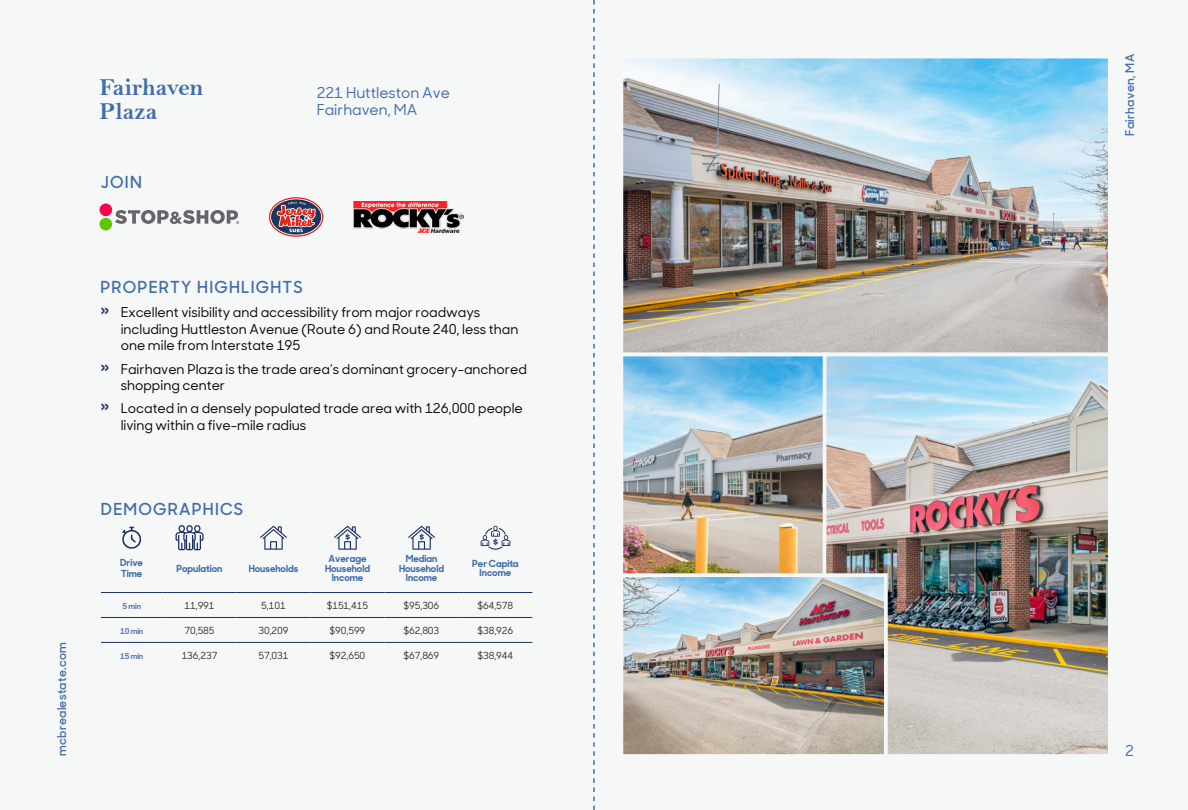
<style>
.page{position:relative;width:1188px;height:810px;background:#f6f7f7}
.page>*{position:absolute;margin:0;border:0;box-sizing:border-box;transform-origin:0 0}
.t1{font:24.6px/23.2px "Bell MT Bold";color:#436eac}
.t2{font:600 16.5px "Sharp Sans Disp No 1";letter-spacing:.075em;color:#436eac}
.t3{font:500 15px/17.2px "Sharp Sans Disp No 1";color:#436eac}
.t4{font:500 13.5px/16.5px "Sharp Sans Disp No 1";color:#0d0606}
.t5{font:600 12px "Sharp Sans Disp No 1";letter-spacing:.025em;color:#436eac}
.t6{font:500 9.75px "Sharp Sans Disp No 1";letter-spacing:-.01em;color:#352f2f}
.t7{font:700 9.75px/9.8px "Sharp Sans Disp No 1";color:#436eac;text-align:center}
.t8{font:700 8.1px "Sharp Sans Disp No 1";letter-spacing:-.02em;color:#5f7db5}
.s1{font-family:"Nimbus San";font-weight:400;font-size:22.5px;color:#1e3262}
</style>
<div class="page">
<hr style="left:101px;top:592px;width:62px;height:1px;background:#1e3262">
<hr style="left:163px;top:592px;width:74px;height:1px;background:#1e3262">
<hr style="left:237px;top:592px;width:74px;height:1px;background:#1e3262">
<hr style="left:311px;top:592px;width:73px;height:1px;background:#1e3262">
<hr style="left:384px;top:592px;width:74px;height:1px;background:#1e3262">
<hr style="left:458px;top:592px;width:74px;height:1px;background:#1e3262">
<hr style="left:101px;top:617px;width:62px;height:1px;background:#1e3262">
<hr style="left:163px;top:617px;width:74px;height:1px;background:#1e3262">
<hr style="left:237px;top:617px;width:74px;height:1px;background:#1e3262">
<hr style="left:311px;top:617px;width:73px;height:1px;background:#1e3262">
<hr style="left:384px;top:617px;width:74px;height:1px;background:#1e3262">
<hr style="left:458px;top:617px;width:74px;height:1px;background:#1e3262">
<hr style="left:101px;top:642px;width:62px;height:1px;background:#1e3262">
<hr style="left:163px;top:642px;width:74px;height:1px;background:#1e3262">
<hr style="left:237px;top:642px;width:74px;height:1px;background:#1e3262">
<hr style="left:311px;top:642px;width:73px;height:1px;background:#1e3262">
<hr style="left:384px;top:642px;width:74px;height:1px;background:#1e3262">
<hr style="left:458px;top:642px;width:74px;height:1px;background:#1e3262">
<svg style="left:408px;top:526px;width:27px;height:24px"></svg>
<svg style="left:334px;top:526px;width:27px;height:24px"></svg>
<svg style="left:260px;top:526px;width:27px;height:24px"></svg>
<svg style="left:481px;top:526px;width:29px;height:24px"></svg>
<svg style="left:176px;top:525px;width:28px;height:25px"></svg>
<img style="left:625px;top:60px;width:482px;height:291px">
<div style="left:620px;top:55px;width:492px;height:301px;border:4px solid #f6f7f7"></div>
<img style="left:625px;top:358px;width:198px;height:215px">
<div style="left:620px;top:353px;width:210px;height:231px;border:4px solid #f6f7f7"></div>
<img style="left:828px;top:358px;width:279px;height:395px">
<div style="left:823px;top:353px;width:289px;height:405px;border:4px solid #f6f7f7"></div>
<img style="left:625px;top:578px;width:258px;height:175px">
<div style="left:620px;top:573px;width:268px;height:185px;border:4px solid #f6f7f7"></div>
<div style="left:99px;top:204px;width:13px;height:12px;background:#ff004c;border-radius:50%"></div>
<div style="left:99px;top:218px;width:13px;height:12px;background:#60c400;border-radius:50%"></div>
<svg style="left:115px;top:210px;width:124px;height:14px"></svg>
<svg style="left:269px;top:197px;width:54px;height:40px"></svg>
<svg style="left:270px;top:198px;width:52px;height:37px"></svg>
<svg style="left:271px;top:199px;width:50px;height:36px"></svg>
<svg style="left:277px;top:202px;width:39px;height:30px"></svg>
<img style="left:353px;top:201px;width:110px;height:32px">
<svg style="left:122px;top:527px;width:20px;height:22px"></svg>
<svg style="left:593px;top:0;width:2px;height:810px"></svg>
<h1 class="t1" style="left:99px;top:76px;width:105px">Fairhaven<br>Plaza</h1>
<p class="t3" style="left:317px;top:83px;width:135px">221 Huttleston Ave<br>Fairhaven, MA</p>
<p class="t2" style="left:101px;top:169px;width:42px">JOIN</p>
<p class="t5" style="left:52px;top:756px;width:115px;rotate:-90deg">mcbrealestate.com</p>
<p class="t2" style="left:100px;top:274px;width:204px">PROPERTY HIGHLIGHTS</p>
<p class="t4" style="left:121px;top:304px;width:399px;text-indent:-20px"><span class="s1">»</span> Excellent visibility and accessibility from major roadways including Huttleston Avenue (Route 6) and Route 240, less than one mile from Interstate 195</p>
<p class="t4" style="left:121px;top:360px;width:408px;text-indent:-20px"><span class="s1">»</span> Fairhaven Plaza is the trade area’s dominant grocery-anchored shopping center</p>
<p class="t4" style="left:121px;top:400px;width:404px;text-indent:-20px"><span class="s1">»</span> Located in a densely populated trade area with 126,000 people living within a five-mile radius</p>
<p class="t2" style="left:101px;top:496px;width:144px">DEMOGRAPHICS</p>
<p class="t7" style="left:120px;top:556px;width:24px;line-height:11.4px;text-align:left">Drive<br>Time</p>
<p class="t7" style="left:177px;top:562px;width:47px">Population</p>
<p class="t7" style="left:249px;top:562px;width:51px">Households</p>
<p class="t7" style="left:325px;top:553px;width:47px">Average<br>Household<br>Income</p>
<p class="t7" style="left:399px;top:553px;width:47px">Median<br>Household<br>Income</p>
<p class="t7" style="left:472px;top:557px;width:48px">Per Capita<br>Income</p>
<p class="t8" style="left:123px;top:599px;width:20px">5 min</p>
<p class="t6" style="left:185px;top:598px;width:32px">11,991</p>
<p class="t6" style="left:261px;top:598px;width:26px">5,101</p>
<p class="t6" style="left:327px;top:598px;width:43px">$151,415</p>
<p class="t6" style="left:404px;top:598px;width:37px">$95,306</p>
<p class="t6" style="left:477px;top:598px;width:37px">$64,578</p>
<p class="t8" style="left:120px;top:624px;width:25px">10 min</p>
<p class="t6" style="left:185px;top:623px;width:32px">70,585</p>
<p class="t6" style="left:258px;top:623px;width:32px">30,209</p>
<p class="t6" style="left:330px;top:623px;width:37px">$90,599</p>
<p class="t6" style="left:404px;top:623px;width:37px">$62,803</p>
<p class="t6" style="left:477px;top:623px;width:37px">$38,926</p>
<p class="t8" style="left:120px;top:649px;width:25px">15 min</p>
<p class="t6" style="left:182px;top:648px;width:37px">136,237</p>
<p class="t6" style="left:258px;top:648px;width:32px">57,031</p>
<p class="t6" style="left:330px;top:648px;width:37px">$92,650</p>
<p class="t6" style="left:404px;top:648px;width:37px">$67,869</p>
<p class="t6" style="left:477px;top:648px;width:37px">$38,944</p>
<p class="t5" style="left:1120px;top:136px;width:83px;rotate:-90deg">Fairhaven, MA</p>
<p class="t3" style="left:1125px;top:741px;width:10px">2</p>
</div>
